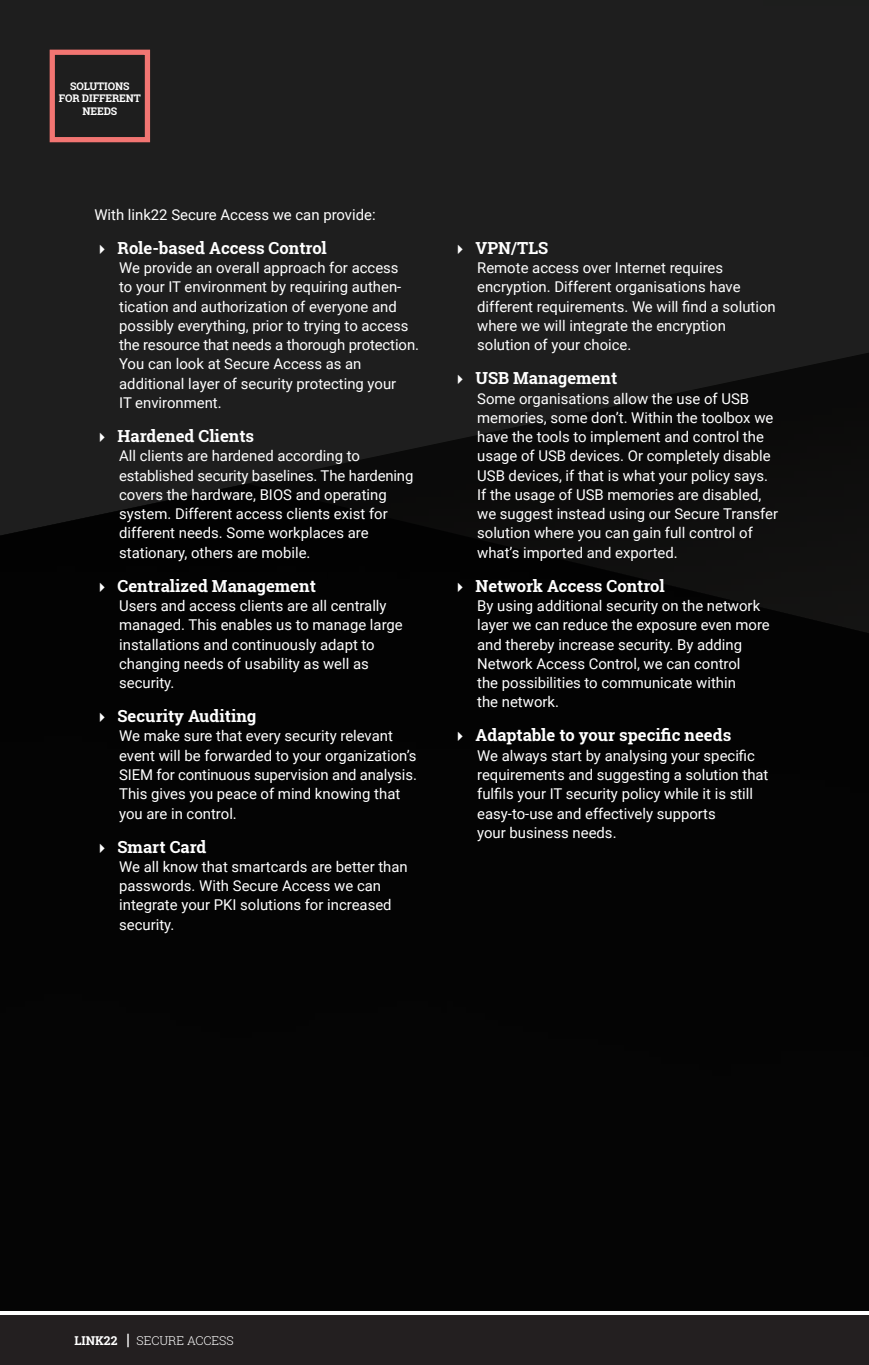
<style>
.page{position:relative;width:869px;height:1365px;background:#fff}
.page>*{position:absolute;margin:0;border:0;box-sizing:border-box;transform-origin:0 0}
.t1{font:700 16.62px "Roboto Slab";color:#fff}
.t2{font:14.88px/19.2px "Roboto";color:#fff}
.Rubrik{font:300 12.25px "Roboto Slab";color:#fff}
.t3{font:700 10.5px/12.6px "Roboto Slab";letter-spacing:-.01em;color:#fff;text-align:center}
.s1{font-weight:700}
.s2{font-weight:700;font-size:15.58px}
</style>
<div class="page">
<div style="left:0;top:705px;width:868px;height:605px;background:#040404"></div>
<div style="left:0;top:622px;width:868px;height:83px;background:#030303"></div>
<img style="left:0;top:49px;width:868px;height:573px">
<div style="left:0;top:0;width:868px;height:49px;background:#1e1e1e"></div>
<div style="left:0;top:1315px;width:868px;height:49px;background:#231f20"></div>
<div style="left:50px;top:50px;width:100px;height:92px;border:5px solid #f27572"></div>
<p class="t3" style="left:70px;top:80px;width:61px">SOLUTIONS</p>
<p class="t3" style="left:59px;top:92px;width:83px">FOR DIFFERENT<br>NEEDS</p>
<p class="t2" style="left:94px;top:204px;width:283px">With link22 Secure Access we can provide:</p>
<p class="t1" style="left:94px;top:236px;width:234px">✔ Role-based Access Control</p>
<p class="t2" style="left:119px;top:257px;width:301px">We provide an overall approach for access<br>to your IT environment by requiring authen&shy;tication and authorization of everyone and possibly everything, prior to trying to access the resource that needs a thorough protection.<br>You can look at Secure Access as an additional layer of security protecting your<br>IT environment.</p>
<p class="t1" style="left:94px;top:424px;width:161px">✔ Hardened Clients</p>
<p class="t2" style="left:119px;top:446px;width:295px">All clients are hardened according to established security baselines. The hardening covers the hardware, BIOS and operating system. Different access clients exist for different needs. Some workplaces are stationary, others are mobile.</p>
<p class="t1" style="left:94px;top:574px;width:223px">✔ Centralized Management</p>
<p class="t2" style="left:119px;top:595px;width:285px">Users and access clients are all centrally managed. This enables us to manage large installations and continuously adapt to changing needs of usability as well as security.</p>
<p class="t1" style="left:94px;top:704px;width:163px">✔ Security Auditing</p>
<p class="t2" style="left:119px;top:726px;width:299px">We make sure that every security relevant event will be forwarded to your organization’s SIEM for continuous supervision and analysis.<br>This gives you peace of mind knowing that you are in control.</p>
<p class="t1" style="left:94px;top:835px;width:113px">✔ Smart Card</p>
<p class="t2" style="left:119px;top:856px;width:290px">We all know that smartcards are better than passwords. With Secure Access we can integrate your PKI solutions for increased security.</p>
<p class="t1" style="left:452px;top:236px;width:97px">✔ VPN/TLS</p>
<p class="t2" style="left:477px;top:257px;width:300px">Remote access over Internet requires encryption. Different organisations have different requirements. We will find a solution where we will integrate the encryption solution of your choice.</p>
<p class="t1" style="left:452px;top:367px;width:166px">✔ USB Management</p>
<p class="t2" style="left:477px;top:388px;width:302px">Some organisations allow the use of USB memories, some don’t. Within the toolbox we have the tools to implement and control the usage of USB devices. Or completely disable USB devices, if that is what your policy says.<br>If the usage of USB memories are disabled, we suggest instead using our Secure Transfer solution where you can gain full control of what’s imported and exported.</p>
<p class="t1" style="left:452px;top:574px;width:214px">✔ Network Access Control</p>
<p class="t2" style="left:477px;top:595px;width:294px">By using additional security on the network layer we can reduce the exposure even more and thereby increase security. By adding Network Access Control, we can control<br>the possibilities to communicate within<br>the network.</p>
<p class="t1" style="left:452px;top:724px;width:280px">✔ Adaptable to your specific needs</p>
<p class="t2" style="left:477px;top:745px;width:293px">We always start by analysing your specific requirements and suggesting a solution that fulfils your IT security policy while it is still easy-to-use and effectively supports<br>your business needs.</p>
<p class="Rubrik" style="left:74px;top:1331px;width:160px"><span class="s1">LINK22</span> <span class="s2">|</span> SECURE ACCESS</p>
</div>
